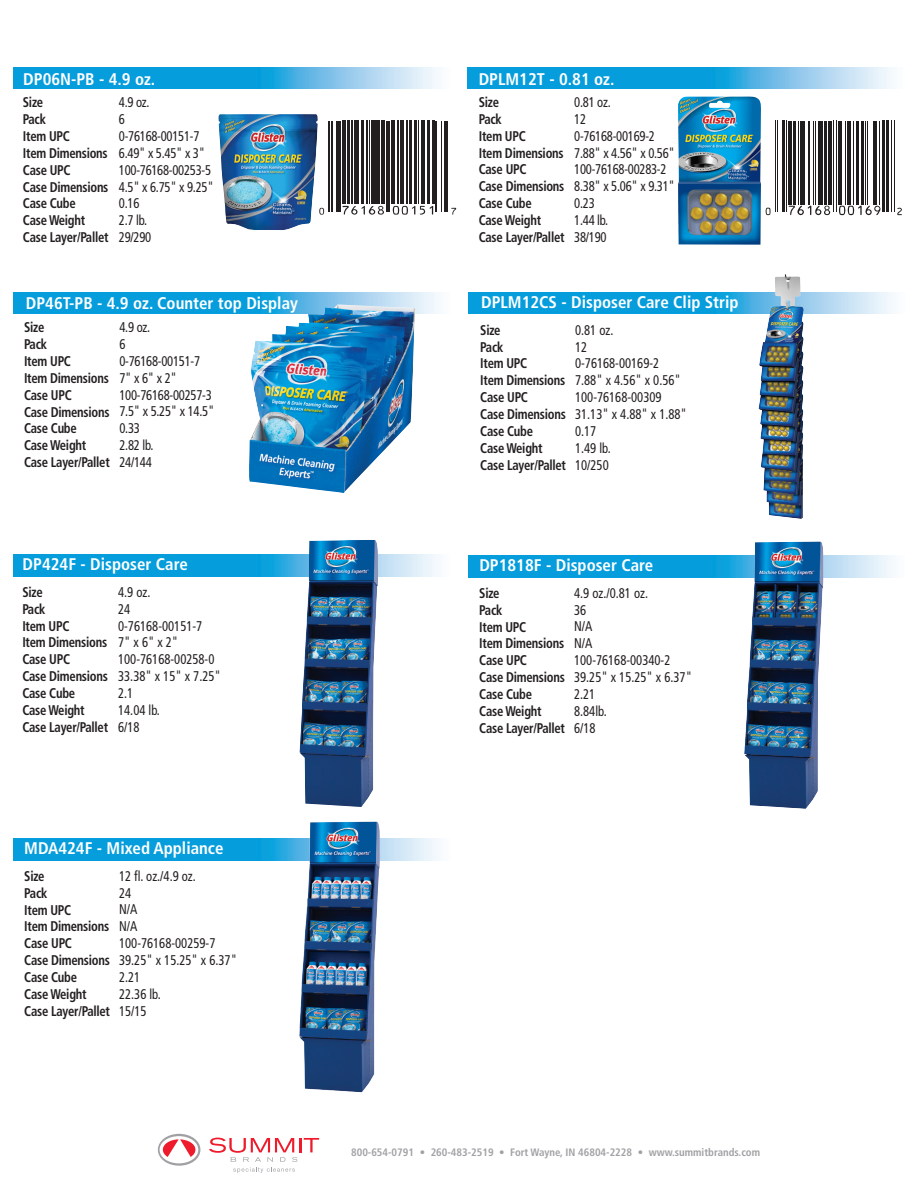
<style>
.page{position:relative;width:918px;height:1188px;background:#fff}
.page>*{position:absolute;margin:0;border:0;box-sizing:border-box;transform-origin:0 0}
.t1{font:700 condensed 16.95px "Frutiger";color:#fff}
.t2{font:700 condensed 16.8px "Frutiger";color:#fff}
.t3{font:700 condensed 14.1px/16.8px "Frutiger";letter-spacing:-.02em;color:#231f20;scale:.9 1}
.t4{font:condensed 14.1px/16.8px "Frutiger";color:#231f20;scale:.9 1}
.t5{font:condensed 14.1px/16.8px "Frutiger";letter-spacing:-.02em;color:#231f20;scale:.9 1}
.t6{font:700 condensed 10.8px "Frutiger";color:#a1a1a5}
</style>
<div class="page">
<svg style="left:158px;top:1134px;width:42px;height:32px"></svg>
<svg style="left:209px;top:1138px;width:110px;height:35px"></svg>
<svg style="left:13px;top:555px;width:426px;height:21px;background:#2eabe1"></svg>
<svg style="left:13px;top:67px;width:426px;height:21px;background:#3eb0e2"></svg>
<svg style="left:468px;top:67px;width:425px;height:21px;background:#3eb0e3"></svg>
<svg style="left:14px;top:292px;width:425px;height:22px;background:#32ace1"></svg>
<svg style="left:469px;top:293px;width:425px;height:21px;background:#37aee2"></svg>
<img style="left:758px;top:274px;width:46px;height:245px">
<img style="left:300px;top:540px;width:78px;height:259px">
<svg style="left:469px;top:556px;width:425px;height:21px;background:#31ade1"></svg>
<img style="left:744px;top:542px;width:79px;height:267px">
<div style="left:14px;top:839px;width:437px;height:21px;background:#069ddc"></div>
<img style="left:238px;top:799px;width:206px;height:294px">
<hr style="left:328px;top:121px;width:2px;height:91px;background:#231f20">
<hr style="left:331px;top:121px;width:1px;height:91px;background:#231f20">
<hr style="left:336px;top:121px;width:2px;height:91px;background:#231f20">
<hr style="left:340px;top:121px;width:1px;height:91px;background:#231f20">
<hr style="left:342px;top:121px;width:4px;height:83px;background:#231f20">
<hr style="left:347px;top:121px;width:3px;height:83px;background:#231f20">
<hr style="left:351px;top:121px;width:1px;height:83px;background:#231f20">
<hr style="left:354px;top:121px;width:4px;height:83px;background:#231f20">
<hr style="left:361px;top:121px;width:3px;height:83px;background:#231f20">
<hr style="left:366px;top:121px;width:1px;height:83px;background:#231f20">
<hr style="left:369px;top:121px;width:1px;height:83px;background:#231f20">
<div style="left:371px;top:121px;width:5px;height:83px;background:#231f20"></div>
<hr style="left:378px;top:121px;width:2px;height:83px;background:#231f20">
<hr style="left:381px;top:121px;width:4px;height:83px;background:#231f20">
<hr style="left:386px;top:121px;width:2px;height:91px;background:#231f20">
<hr style="left:389px;top:121px;width:1px;height:91px;background:#231f20">
<hr style="left:391px;top:121px;width:4px;height:83px;background:#231f20">
<hr style="left:398px;top:121px;width:1px;height:83px;background:#231f20">
<hr style="left:400px;top:121px;width:4px;height:83px;background:#231f20">
<hr style="left:406px;top:121px;width:2px;height:83px;background:#231f20">
<hr style="left:409px;top:121px;width:3px;height:83px;background:#231f20">
<hr style="left:414px;top:121px;width:3px;height:83px;background:#231f20">
<hr style="left:418px;top:121px;width:1px;height:83px;background:#231f20">
<hr style="left:422px;top:121px;width:3px;height:83px;background:#231f20">
<hr style="left:427px;top:121px;width:2px;height:83px;background:#231f20">
<hr style="left:432px;top:121px;width:2px;height:83px;background:#231f20">
<hr style="left:435px;top:121px;width:2px;height:91px;background:#231f20">
<hr style="left:441px;top:121px;width:1px;height:91px;background:#231f20">
<hr style="left:444px;top:121px;width:1px;height:91px;background:#231f20">
<hr style="left:447px;top:121px;width:1px;height:91px;background:#231f20">
<svg style="left:319px;top:208px;width:5px;height:7px"></svg>
<svg style="left:342px;top:206px;width:42px;height:9px"></svg>
<svg style="left:393px;top:206px;width:40px;height:9px"></svg>
<svg style="left:451px;top:208px;width:5px;height:7px"></svg>
<hr style="left:775px;top:121px;width:1px;height:91px;background:#201d1e">
<hr style="left:777px;top:121px;width:1px;height:91px;background:#201d1e">
<hr style="left:782px;top:121px;width:3px;height:91px;background:#201d1e">
<hr style="left:786px;top:121px;width:1px;height:91px;background:#201d1e">
<hr style="left:788px;top:121px;width:4px;height:83px;background:#201d1e">
<hr style="left:794px;top:121px;width:2px;height:83px;background:#201d1e">
<hr style="left:798px;top:121px;width:1px;height:83px;background:#201d1e">
<div style="left:800px;top:121px;width:5px;height:83px;background:#201d1e"></div>
<hr style="left:808px;top:121px;width:2px;height:83px;background:#201d1e">
<hr style="left:813px;top:121px;width:1px;height:83px;background:#201d1e">
<hr style="left:815px;top:121px;width:1px;height:83px;background:#201d1e">
<div style="left:818px;top:121px;width:5px;height:83px;background:#201d1e"></div>
<hr style="left:824px;top:121px;width:3px;height:83px;background:#201d1e">
<hr style="left:828px;top:121px;width:4px;height:83px;background:#201d1e">
<hr style="left:833px;top:121px;width:1px;height:91px;background:#201d1e">
<hr style="left:836px;top:121px;width:1px;height:91px;background:#201d1e">
<hr style="left:838px;top:121px;width:4px;height:83px;background:#201d1e">
<hr style="left:845px;top:121px;width:1px;height:83px;background:#201d1e">
<hr style="left:847px;top:121px;width:4px;height:83px;background:#201d1e">
<hr style="left:853px;top:121px;width:1px;height:83px;background:#201d1e">
<hr style="left:856px;top:121px;width:2px;height:83px;background:#201d1e">
<hr style="left:861px;top:121px;width:3px;height:83px;background:#201d1e">
<hr style="left:865px;top:121px;width:1px;height:83px;background:#201d1e">
<hr style="left:867px;top:121px;width:1px;height:83px;background:#201d1e">
<hr style="left:873px;top:121px;width:4px;height:83px;background:#201d1e">
<hr style="left:879px;top:121px;width:1px;height:83px;background:#201d1e">
<hr style="left:882px;top:121px;width:3px;height:91px;background:#201d1e">
<hr style="left:886px;top:121px;width:3px;height:91px;background:#201d1e">
<hr style="left:891px;top:121px;width:1px;height:91px;background:#201d1e">
<hr style="left:894px;top:121px;width:1px;height:91px;background:#201d1e">
<svg style="left:766px;top:208px;width:5px;height:7px"></svg>
<svg style="left:789px;top:206px;width:41px;height:9px"></svg>
<svg style="left:839px;top:206px;width:41px;height:9px"></svg>
<svg style="left:897px;top:208px;width:5px;height:7px"></svg>
<img style="left:678px;top:96px;width:83px;height:149px">
<img style="left:218px;top:114px;width:100px;height:116px">
<img style="left:249px;top:304px;width:166px;height:189px">
<p class="t1" style="left:23px;top:69px;width:134px">DP06N-PB - 4.9 oz.</p>
<p class="t3" style="left:23px;top:94px;width:97px">Size<br>Pack<br>Item UPC<br>Item Dimensions<br>Case UPC<br>Case Dimensions<br>Case Cube<br>Case Weight<br>Case Layer/Pallet</p>
<p class="t5" style="left:119px;top:94px;width:107px">4.9 oz.<br>6<br>0-76168-00151-7<br>6.49" x 5.45" x 3"<br>100-76168-00253-5<br>4.5" x 6.75" x 9.25"<br>0.16<br>2.7 lb.<br>29/290</p>
<p class="t2" style="left:26px;top:293px;width:274px">DP46T-PB - 4.9 oz. Counter top Display</p>
<p class="t3" style="left:24px;top:319px;width:97px">Size<br>Pack<br>Item UPC<br>Item Dimensions<br>Case UPC<br>Case Dimensions<br>Case Cube<br>Case Weight<br>Case Layer/Pallet</p>
<p class="t5" style="left:119px;top:319px;width:107px">4.9 oz.<br>6<br>0-76168-00151-7<br>7" x 6" x 2"<br>100-76168-00257-3<br>7.5" x 5.25" x 14.5"<br>0.33<br>2.82 lb.<br>24/144</p>
<p class="t2" style="left:23px;top:555px;width:167px">DP424F - Disposer Care</p>
<p class="t3" style="left:22px;top:584px;width:97px">Size<br>Pack<br>Item UPC<br>Item Dimensions<br>Case UPC<br>Case Dimensions<br>Case Cube<br>Case Weight<br>Case Layer/Pallet</p>
<p class="t4" style="left:118px;top:584px;width:116px">4.9 oz.<br>24<br>0-76168-00151-7<br>7" x 6" x 2"<br>100-76168-00258-0<br>33.38" x 15" x 7.25"<br>2.1<br>14.04 lb.<br>6/18</p>
<p class="t2" style="left:24px;top:838px;width:201px">MDA424F - Mixed Appliance</p>
<p class="t3" style="left:24px;top:868px;width:97px">Size<br>Pack<br>Item UPC<br>Item Dimensions<br>Case UPC<br>Case Dimensions<br>Case Cube<br>Case Weight<br>Case Layer/Pallet</p>
<p class="t4" style="left:119px;top:868px;width:133px">12 fl. oz./4.9 oz.<br>24<br>N/A<br>N/A<br>100-76168-00259-7<br>39.25" x 15.25" x 6.37"<br>2.21<br>22.36 lb.<br>15/15</p>
<p class="t2" style="left:479px;top:69px;width:137px">DPLM12T - 0.81 oz.</p>
<p class="t3" style="left:479px;top:94px;width:97px">Size<br>Pack<br>Item UPC<br>Item Dimensions<br>Case UPC<br>Case Dimensions<br>Case Cube<br>Case Weight<br>Case Layer/Pallet</p>
<p class="t5" style="left:574px;top:94px;width:113px">0.81 oz.<br>12<br>0-76168-00169-2<br>7.88" x 4.56" x 0.56"<br>100-76168-00283-2<br>8.38" x 5.06" x 9.31"<br>0.23<br>1.44 lb.<br>38/190</p>
<p class="t2" style="left:481px;top:292px;width:259px">DPLM12CS - Disposer Care Clip Strip</p>
<p class="t3" style="left:480px;top:321px;width:97px">Size<br>Pack<br>Item UPC<br>Item Dimensions<br>Case UPC<br>Case Dimensions<br>Case Cube<br>Case Weight<br>Case Layer/Pallet</p>
<p class="t4" style="left:575px;top:321px;width:126px">0.81 oz.<br>12<br>0-76168-00169-2<br>7.88" x 4.56" x 0.56"<br>100-76168-00309<br>31.13" x 4.88" x 1.88"<br>0.17<br>1.49 lb.<br>10/250</p>
<p class="t2" style="left:479px;top:555px;width:176px">DP1818F - Disposer Care</p>
<p class="t3" style="left:479px;top:585px;width:97px">Size<br>Pack<br>Item UPC<br>Item Dimensions<br>Case UPC<br>Case Dimensions<br>Case Cube<br>Case Weight<br>Case Layer/Pallet</p>
<p class="t4" style="left:574px;top:585px;width:133px">4.9 oz./0.81 oz.<br>36<br>N/A<br>N/A<br>100-76168-00340-2<br>39.25" x 15.25" x 6.37"<br>2.21<br>8.84lb.<br>6/18</p>
<p class="t6" style="left:351px;top:1146px;width:411px">800-654-0791 • 260-483-2519 • Fort Wayne, IN 46804-2228 • www.summitbrands.com</p>
</div>
